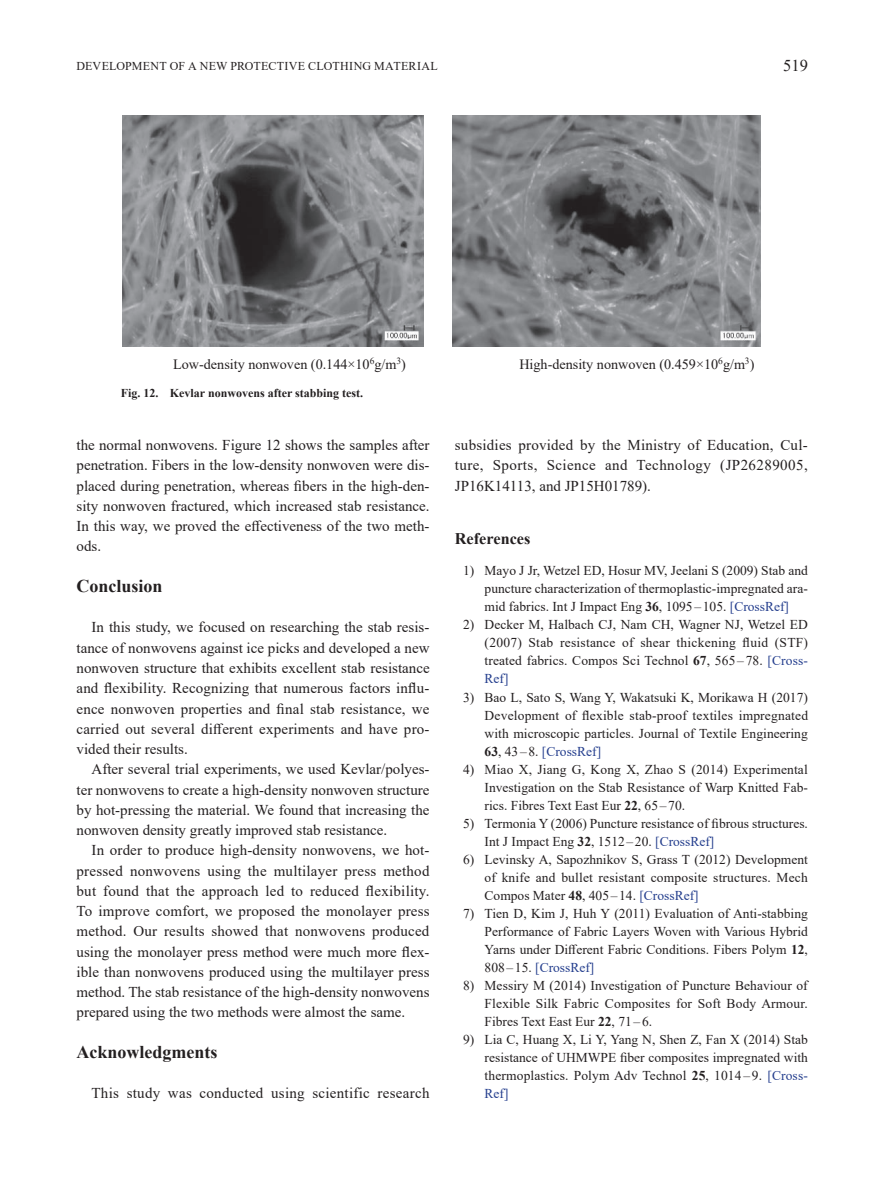
<style>
.page{position:relative;width:893px;height:1191px;background:#fff}
.page>*{position:absolute;margin:0;border:0;box-sizing:border-box;transform-origin:0 0}
.t1{font:700 18px "Times New Roman";color:#231f20}
.t2{font:16.5px "Times New Roman";color:#231f20}
.h1文献{font:700 16.2px "Times New Roman";color:#231f20}
.t3{font:15px/20.2px "Times New Roman";color:#231f20;text-align:justify}
.t4{font:15px "Times New Roman";letter-spacing:.02em;color:#231f20}
.t5{font:14.1px "Times New Roman";color:#231f20}
.文献{font:13.5px/18px "Times New Roman";color:#231f20;text-align:justify}
.t6{font:12px "Times New Roman";letter-spacing:.015em;color:#231f20}
.図{font:700 12px "Times New Roman";color:#231f20}
.s1{font-weight:700}
.s2{color:#253f8e}
</style>
<div class="page">
<img style="left:123px;top:115px;width:301px;height:231px">
<img style="left:453px;top:115px;width:308px;height:231px">
<p class="t6" style="left:77px;top:57px;width:363px">DEVELOPMENT OF A NEW PROTECTIVE CLOTHING MATERIAL</p>
<p class="t2" style="left:783px;top:54px;width:26px">519</p>
<p class="t5" style="left:173px;top:355px;width:234px">Low-density nonwoven (0.144×10<sup>6</sup>g/m<sup>3</sup>)</p>
<p class="t5" style="left:519px;top:355px;width:237px">High-density nonwoven (0.459×10<sup>6</sup>g/m<sup>3</sup>)</p>
<p class="図" style="left:121px;top:384px;width:244px">Fig. 12. Kevlar nonwovens after stabbing test.</p>
<p class="t3" style="left:77px;top:434px;width:355px">the normal nonwovens. Figure 12 shows the samples after penetration. Fibers in the low-density nonwoven were dis&shy;placed during penetration, whereas fibers in the high-den&shy;sity nonwoven fractured, which increased stab resistance.<br>In this way, we proved the effectiveness of the two meth&shy;ods.</p>
<p class="t1" style="left:77px;top:573px;width:88px">Conclusion</p>
<p class="t3" style="left:77px;top:617px;width:355px;text-indent:15px">In this study, we focused on researching the stab resis&shy;tance of nonwovens against ice picks and developed a new nonwoven structure that exhibits excellent stab resistance and flexibility. Recognizing that numerous factors influ&shy;ence nonwoven properties and final stab resistance, we carried out several different experiments and have pro&shy;vided their results.</p>
<p class="t3" style="left:77px;top:758px;width:355px;text-indent:15px">After several trial experiments, we used Kevlar/polyes&shy;ter nonwovens to create a high-density nonwoven structure by hot-pressing the material. We found that increasing the nonwoven density greatly improved stab resistance.</p>
<p class="t3" style="left:77px;top:839px;width:355px;text-indent:15px">In order to produce high-density nonwovens, we hot&shy;pressed nonwovens using the multilayer press method but found that the approach led to reduced flexibility.<br>To improve comfort, we proposed the monolayer press method. Our results showed that nonwovens produced using the monolayer press method were much more flex&shy;ible than nonwovens produced using the multilayer press method. The stab resistance of the high-density nonwovens prepared using the two methods were almost the same.</p>
<p class="t1" style="left:77px;top:1038px;width:142px">Acknowledgments</p>
<p class="t4" style="left:92px;top:1082px;width:340px">This study was conducted using scientific research</p>
<p class="t3" style="left:455px;top:434px;width:355px">subsidies provided by the Ministry of Education, Cul&shy;ture, Sports, Science and Technology (JP26289005, JP16K14113, and JP15H01789).</p>
<p class="h1文献" style="left:455px;top:527px;width:77px">References</p>
<p class="文献" style="left:485px;top:561px;width:325px;text-indent:-22px">1) Mayo J Jr, Wetzel ED, Hosur MV, Jeelani S (2009) Stab and puncture characterization of thermoplastic-impregnated ara&shy;mid fabrics. Int J Impact Eng <span class="s1">36</span>, 1095 – 105. <span class="s2">[CrossRef]</span></p>
<p class="文献" style="left:485px;top:615px;width:325px;text-indent:-22px">2) Decker M, Halbach CJ, Nam CH, Wagner NJ, Wetzel ED (2007) Stab resistance of shear thickening fluid (STF) treated fabrics. Compos Sci Technol <span class="s1">67</span>, 565 – 78. <span class="s2">[Cross-Ref]</span></p>
<p class="文献" style="left:485px;top:687px;width:325px;text-indent:-22px">3) Bao L, Sato S, Wang Y, Wakatsuki K, Morikawa H (2017)<br>Development of flexible stab-proof textiles impregnated with microscopic particles. Journal of Textile Engineering <span class="s1">63</span>, 43 – 8. <span class="s2">[CrossRef]</span></p>
<p class="文献" style="left:485px;top:759px;width:325px;text-indent:-22px">4) Miao X, Jiang G, Kong X, Zhao S (2014) Experimental Investigation on the Stab Resistance of Warp Knitted Fab&shy;rics. Fibres Text East Eur <span class="s1">22</span>, 65 – 70.</p>
<p class="文献" style="left:485px;top:813px;width:325px;text-indent:-22px">5) Termonia Y (2006) Puncture resistance of fibrous structures.<br>Int J Impact Eng <span class="s1">32</span>, 1512 – 20. <span class="s2">[CrossRef]</span></p>
<p class="文献" style="left:485px;top:849px;width:325px;text-indent:-22px">6) Levinsky A, Sapozhnikov S, Grass T (2012) Development of knife and bullet resistant composite structures. Mech Compos Mater <span class="s1">48</span>, 405 – 14. <span class="s2">[CrossRef]</span></p>
<p class="文献" style="left:485px;top:903px;width:325px;text-indent:-22px">7) Tien D, Kim J, Huh Y (2011) Evaluation of Anti-stabbing Performance of Fabric Layers Woven with Various Hybrid Yarns under Different Fabric Conditions. Fibers Polym <span class="s1">12</span>, 808 – 15. <span class="s2">[CrossRef]</span></p>
<p class="文献" style="left:485px;top:975px;width:325px;text-indent:-22px">8) Messiry M (2014) Investigation of Puncture Behaviour of Flexible Silk Fabric Composites for Soft Body Armour.<br>Fibres Text East Eur <span class="s1">22</span>, 71 – 6.</p>
<p class="文献" style="left:485px;top:1029px;width:325px;text-indent:-22px">9) Lia C, Huang X, Li Y, Yang N, Shen Z, Fan X (2014) Stab resistance of UHMWPE fiber composites impregnated with thermoplastics. Polym Adv Technol <span class="s1">25</span>, 1014 – 9. <span class="s2">[Cross-Ref]</span></p>
</div>
